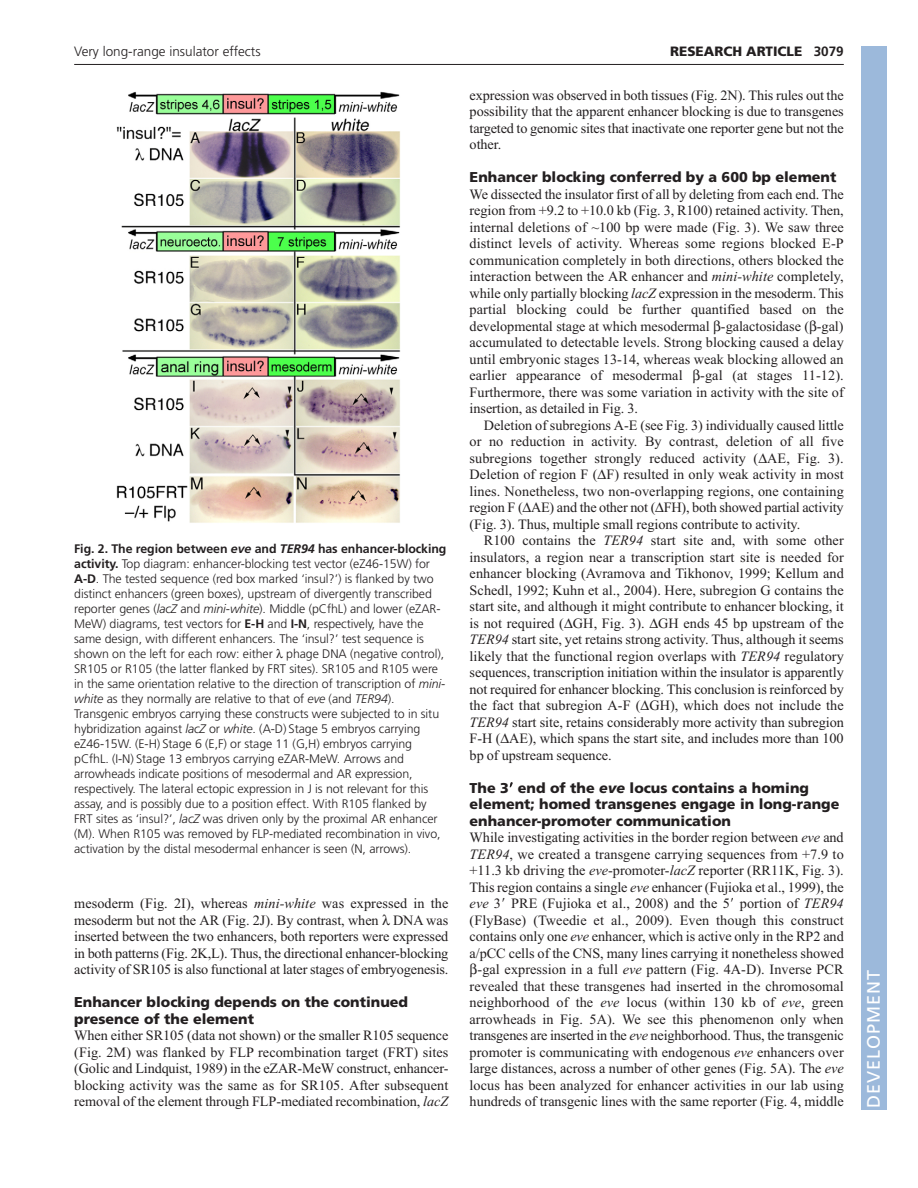
<style>
.page{position:relative;width:918px;height:1188px;background:#fff}
.page>*{position:absolute;margin:0;border:0;box-sizing:border-box;transform-origin:0 0}
.t1{font:18px "Frutiger LT Std";letter-spacing:.055em;color:#fff}
.t2{font:14.25px/16.5px "Times New Roman";letter-spacing:-.005em;color:#231f20;text-align:justify}
.t3{font:900 14.25px/16.5px "Frutiger LT Std";color:#231f20}
.t4{font:300 13.5px "Frutiger LT Std";color:#231f20}
.t5{font:900 13.5px "Frutiger LT Std";color:#231f20}
.t6{font:300 12.3px/15px "Frutiger LT Std";letter-spacing:-.005em;color:#231f20}
.s1{font-weight:700}
.s2{font-weight:700;font-style:italic}
.s3{font-style:italic}
.s4{font-family:"Mathematical Pi One";font-weight:400}
.s5{font-family:"Mathematical Pi One"}
</style>
<div class="page">
<hr style="left:74px;top:64px;width:770px;height:1px;background:#231f20">
<img style="left:116px;top:91px;width:285px;height:432px">
<div style="left:861px;top:46px;width:25px;height:1064px;background:#9cb9db"></div>
<p class="t4" style="left:74px;top:46px;width:188px">Very long-range insulator effects</p>
<p class="t5" style="left:670px;top:46px;width:175px">RESEARCH ARTICLE <span class="s1">3079</span></p>
<p class="t6" style="left:74px;top:543px;width:374px"><span class="s1">Fig. 2. The region between</span> <span class="s2">eve</span> <span class="s1">and</span> <span class="s2">TER94</span> <span class="s1">has enhancer-blocking activity.</span> Top diagram: enhancer-blocking test vector (eZ46-15W) for <span class="s1">A-D</span>. The tested sequence (red box marked ‘insul?’) is flanked by two distinct enhancers (green boxes), upstream of divergently transcribed reporter genes (<span class="s3">lacZ</span> and <span class="s3">mini-white</span>). Middle (pCfhL) and lower (eZAR-MeW) diagrams, test vectors for <span class="s1">E-H</span> and <span class="s1">I-N</span>, respectively, have the same design, with different enhancers. The ‘insul?’ test sequence is shown on the left for each row: either phage DNA (negative control), SR105 or R105 (the latter flanked by FRT sites). SR105 and R105 were in the same orientation relative to the direction of transcription of <span class="s3">mini&shy;white</span> as they normally are relative to that of <span class="s3">eve</span> (and <span class="s3">TER94</span>).<br>Transgenic embryos carrying these constructs were subjected to in situ hybridization against <span class="s3">lacZ</span> or <span class="s3">white</span>. (A-D) Stage 5 embryos carrying eZ46-15W. (E-H) Stage 6 (E,F) or stage 11 (G,H) embryos carrying pCfhL. (I-N) Stage 13 embryos carrying eZAR-MeW. Arrows and arrowheads indicate positions of mesodermal and AR expression, respectively. The lateral ectopic expression in J is not relevant for this assay, and is possibly due to a position effect. With R105 flanked by FRT sites as ‘insul?’, <span class="s3">lacZ</span> was driven only by the proximal AR enhancer (M). When R105 was removed by FLP-mediated recombination in vivo, activation by the distal mesodermal enhancer is seen (N, arrows).</p>
<p class="t2" style="left:74px;top:897px;width:376px">mesoderm (Fig. 2I), whereas <span class="s3">mini-white</span> was expressed in the mesoderm but not the AR (Fig. 2J). By contrast, when DNA was inserted between the two enhancers, both reporters were expressed in both patterns (Fig. 2K,L). Thus, the directional enhancer-blocking activity of SR105 is also functional at later stages of embryogenesis.</p>
<p class="t3" style="left:74px;top:995px;width:335px">Enhancer blocking depends on the continued presence of the element</p>
<p class="t2" style="left:74px;top:1029px;width:376px">When either SR105 (data not shown) or the smaller R105 sequence (Fig. 2M) was flanked by FLP recombination target (FRT) sites (Golic and Lindquist, 1989) in the eZAR-MeW construct, enhancer&shy;blocking activity was the same as for SR105. After subsequent removal of the element through FLP-mediated recombination, <span class="s3">lacZ</span></p>
<p class="t2" style="left:470px;top:88px;width:376px">expression was observed in both tissues (Fig. 2N). This rules out the possibility that the apparent enhancer blocking is due to transgenes targeted to genomic sites that inactivate one reporter gene but not the other.</p>
<p class="t3" style="left:470px;top:170px;width:368px">Enhancer blocking conferred by a 600 bp element</p>
<p class="t2" style="left:470px;top:187px;width:376px">We dissected the insulator first of all by deleting from each end. The region from +9.2 to +10.0 kb (Fig. 3, R100) retained activity. Then, internal deletions of ~100 bp were made (Fig. 3). We saw three distinct levels of activity. Whereas some regions blocked E-P communication completely in both directions, others blocked the interaction between the AR enhancer and <span class="s3">mini-white</span> completely, while only partially blocking <span class="s3">lacZ</span> expression in the mesoderm. This partial blocking could be further quantified based on the developmental stage at which mesodermal -galactosidase ( -gal) accumulated to detectable levels. Strong blocking caused a delay until embryonic stages 13-14, whereas weak blocking allowed an earlier appearance of mesodermal -gal (at stages 11-12).<br>Furthermore, there was some variation in activity with the site of insertion, as detailed in Fig. 3.</p>
<p class="t2" style="left:470px;top:418px;width:376px;text-indent:14px">Deletion of subregions A-E (see Fig. 3) individually caused little or no reduction in activity. By contrast, deletion of all five subregions together strongly reduced activity ( AE, Fig. 3).<br>Deletion of region F ( F) resulted in only weak activity in most lines. Nonetheless, two non-overlapping regions, one containing region F ( AE) and the other not ( FH), both showed partial activity (Fig. 3). Thus, multiple small regions contribute to activity.</p>
<p class="t2" style="left:470px;top:534px;width:376px;text-indent:14px">R100 contains the <span class="s3">TER94</span> start site and, with some other insulators, a region near a transcription start site is needed for enhancer blocking (Avramova and Tikhonov, 1999; Kellum and Schedl, 1992; Kuhn et al., 2004). Here, subregion G contains the start site, and although it might contribute to enhancer blocking, it is not required ( GH, Fig. 3). GH ends 45 bp upstream of the <span class="s3">TER94</span> start site, yet retains strong activity. Thus, although it seems likely that the functional region overlaps with <span class="s3">TER94</span> regulatory sequences, transcription initiation within the insulator is apparently not required for enhancer blocking. This conclusion is reinforced by the fact that subregion A-F ( GH), which does not include the <span class="s3">TER94</span> start site, retains considerably more activity than subregion F-H ( AE), which spans the start site, and includes more than 100 bp of upstream sequence.</p>
<p class="t3" style="left:470px;top:781px;width:371px">The 3<span class="s4">-</span> end of the <span class="s3">eve</span> locus contains a homing element; homed transgenes engage in long-range enhancer-promoter communication</p>
<p class="t2" style="left:470px;top:831px;width:376px;text-align:center">While investigating activities in the border region between <span class="s3">eve</span> and <span class="s3">TER94</span>, we created a transgene carrying sequences from +7.9 to +11.3 kb driving the <span class="s3">eve</span>-promoter-<span class="s3">lacZ</span> reporter (RR11K, Fig. 3).<br>This region contains a single <span class="s3">eve</span> enhancer (Fujioka et al., 1999), the <span class="s3">eve</span> 3<span class="s5">-</span> PRE (Fujioka et al., 2008) and the 5<span class="s5">-</span> portion of <span class="s3">TER94 </span>(FlyBase) (Tweedie et al., 2009). Even though this construct contains only one <span class="s3">eve</span> enhancer, which is active only in the RP2 and a/pCC cells of the CNS, many lines carrying it nonetheless showed -gal expression in a full <span class="s3">eve</span> pattern (Fig. 4A-D). Inverse PCR revealed that these transgenes had inserted in the chromosomal neighborhood of the <span class="s3">eve</span> locus (within 130 kb of <span class="s3">eve</span>, green arrowheads in Fig. 5A). We see this phenomenon only when transgenes are inserted in the <span class="s3">eve</span> neighborhood. Thus, the transgenic promoter is communicating with endogenous <span class="s3">eve</span> enhancers over large distances, across a number of other genes (Fig. 5A). The <span class="s3">eve </span>locus has been analyzed for enhancer activities in our lab using hundreds of transgenic lines with the same reporter (Fig. 4, middle</p>
<p class="t1" style="left:863px;top:1108px;width:140px;rotate:-90deg">DEVELOPMENT</p>
</div>
